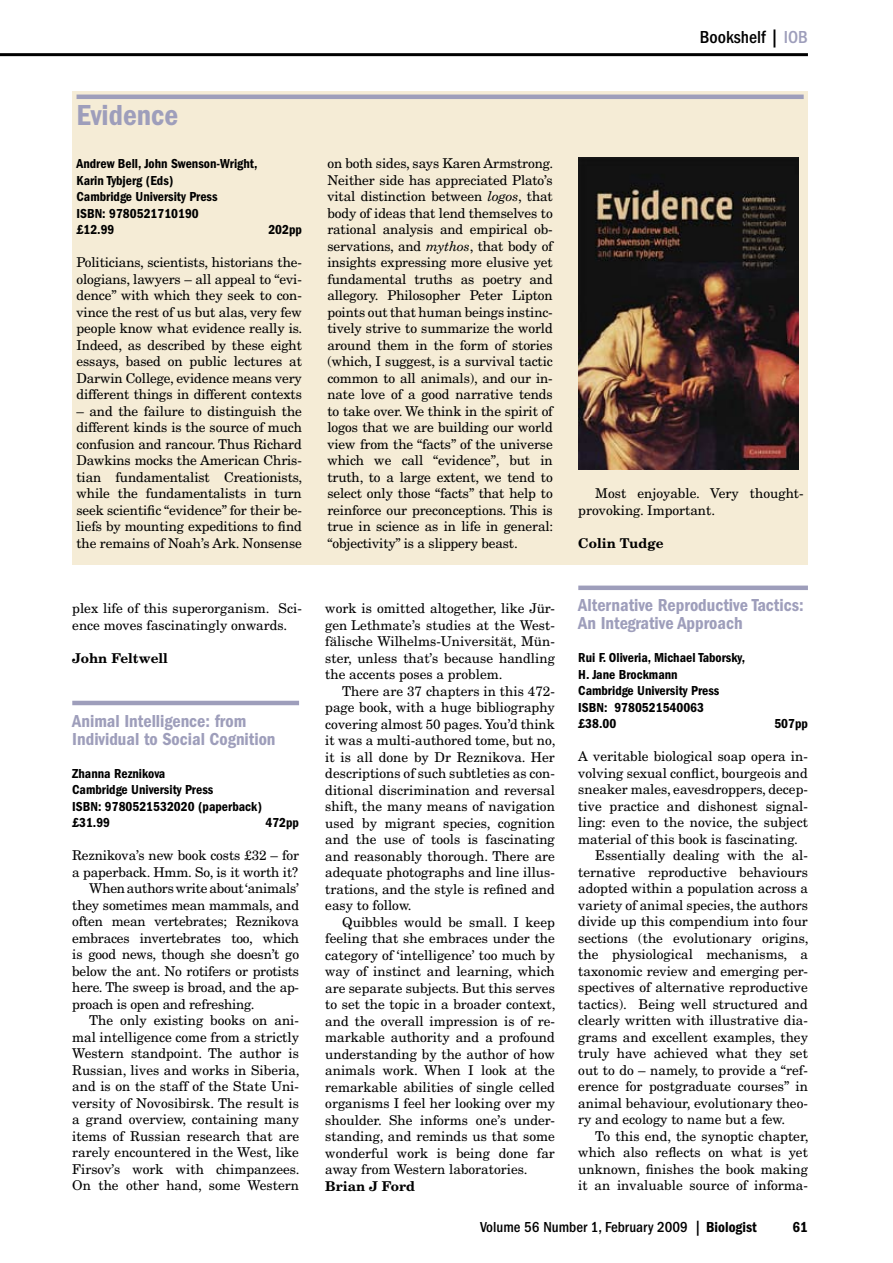
<style>
.page{position:relative;width:893px;height:1263px;background:#fff}
.page>*{position:absolute;margin:0;border:0;box-sizing:border-box;transform-origin:0 0}
.t1{font:600 condensed 30px "Franklin Gothic";color:#9e9ebb}
.t2{font:600 condensed 18px/18px "Franklin Gothic";color:#9e9ebb}
.t3{font:500 condensed 18px "Franklin Gothic";color:#000}
.t4{font:500 condensed 15px "Franklin Gothic";color:#000}
.t5{font:600 condensed 15px "Franklin Gothic";color:#000}
.t6{font:13.5px/16.5px "New Century Schlbk";color:#000;text-align:justify}
.t7{font:600 condensed 13.5px/16.5px "Franklin Gothic";color:#000}
.t8{font:700 13.5px "New Century Schlbk";color:#000}
.s1{color:#9e9ebb}
.s2{font-style:italic}
.s3{font-weight:600}
</style>
<div class="page">
<hr style="left:0;top:53px;width:808px;height:3px;background:#000">
<div style="left:72px;top:91px;width:736px;height:473px;background:#f5ecd6"></div>
<hr style="left:77px;top:95px;width:727px;height:4px;background:#9e9ebb">
<img style="left:578px;top:158px;width:220px;height:312px">
<hr style="left:72px;top:701px;width:227px;height:4px;background:#9e9ebb">
<div style="left:578px;top:585px;width:230px;height:5px;background:#9e9ebb"></div>
<h1 class="t1" style="left:77px;top:97px;width:103px">Evidence</h1>
<p class="t7" style="left:77px;top:155px;width:182px">Andrew Bell, John Swenson-Wright,<br>Karin Tybjerg (Eds)<br>Cambridge University Press<br>ISBN: 9780521710190<br>£12.99</p>
<p class="t7" style="left:268px;top:221px;width:35px">202pp</p>
<p class="t6" style="left:77px;top:254px;width:227px">Politicians, scientists, historians the&shy;ologians, lawyers – all appeal to “evi&shy;dence” with which they seek to con&shy;vince the rest of us but alas, very few people know what evidence really is.<br>Indeed, as described by these eight essays, based on public lectures at Darwin College, evidence means very different things in different contexts</p>
<p class="t6" style="left:77px;top:403px;width:227px">– and the failure to distinguish the different kinds is the source of much confusion and rancour. Thus Richard Dawkins mocks the American Chris&shy;tian fundamentalist Creationists, while the fundamentalists in turn seek scientific “evidence” for their be&shy;liefs by mounting expeditions to find the remains of Noah’s Ark. Nonsense</p>
<p class="t6" style="left:72px;top:600px;width:231px">plex life of this superorganism. Sci&shy;ence moves fascinatingly onwards.</p>
<p class="t8" style="left:72px;top:649px;width:97px">John Feltwell</p>
<h2 class="t2" style="left:72px;top:712px;width:205px">Animal Intelligence: from<br>Individual to Social Cognition</h2>
<p class="t7" style="left:72px;top:765px;width:191px">Zhanna Reznikova<br>Cambridge University Press<br>ISBN: 9780521532020 (paperback) £31.99</p>
<p class="t7" style="left:265px;top:814px;width:35px">472pp</p>
<p class="t6" style="left:72px;top:847px;width:228px">Reznikova’s new book costs £32 – for</p>
<p class="t6" style="left:72px;top:863px;width:227px">a paperback. Hmm. So, is it worth it?</p>
<p class="t6" style="left:89px;top:880px;width:211px">When authors write about ‘animals’</p>
<p class="t6" style="left:72px;top:896px;width:228px">they sometimes mean mammals, and</p>
<p class="t6" style="left:72px;top:913px;width:228px">often mean vertebrates; Reznikova</p>
<p class="t6" style="left:72px;top:929px;width:228px">embraces invertebrates too, which</p>
<p class="t6" style="left:72px;top:946px;width:228px">is good news, though she doesn’t go</p>
<p class="t6" style="left:72px;top:962px;width:228px">below the ant. No rotifers or protists</p>
<p class="t6" style="left:72px;top:979px;width:228px">here. The sweep is broad, and the ap-</p>
<p class="t6" style="left:72px;top:995px;width:184px">proach is open and refreshing.</p>
<p class="t6" style="left:89px;top:1012px;width:211px">The only existing books on ani-</p>
<p class="t6" style="left:72px;top:1028px;width:228px">mal intelligence come from a strictly</p>
<p class="t6" style="left:72px;top:1045px;width:228px">Western standpoint. The author is</p>
<p class="t6" style="left:72px;top:1061px;width:229px">Russian, lives and works in Siberia,</p>
<p class="t6" style="left:72px;top:1078px;width:228px">and is on the staff of the State Uni-</p>
<p class="t6" style="left:72px;top:1094px;width:228px">versity of Novosibirsk. The result is</p>
<p class="t6" style="left:72px;top:1111px;width:228px">a grand overview, containing many</p>
<p class="t6" style="left:72px;top:1127px;width:228px">items of Russian research that are</p>
<p class="t6" style="left:72px;top:1144px;width:228px">rarely encountered in the West, like</p>
<p class="t6" style="left:72px;top:1160px;width:229px">Firsov’s work with chimpanzees.</p>
<p class="t6" style="left:72px;top:1177px;width:228px">On the other hand, some Western</p>
<h2 class="t3" style="left:700px;top:27px;width:110px">Bookshelf | <span class="s1">IOB</span></h2>
<p class="t6" style="left:327px;top:155px;width:227px">on both sides, says Karen Armstrong.<br>Neither side has appreciated Plato’s vital distinction between <span class="s2">logos</span>, that body of ideas that lend themselves to rational analysis and empirical ob&shy;servations, and <span class="s2">mythos</span>, that body of insights expressing more elusive yet fundamental truths as poetry and allegory. Philosopher Peter Lipton points out that human beings instinc&shy;tively strive to summarize the world around them in the form of stories (which, I suggest, is a survival tactic common to all animals), and our in&shy;nate love of a good narrative tends to take over. We think in the spirit of logos that we are building our world view from the “facts” of the universe which we call “evidence”, but in truth, to a large extent, we tend to select only those “facts” that help to reinforce our preconceptions. This is true in science as in life in general: “objectivity” is a slippery beast.</p>
<p class="t6" style="left:325px;top:600px;width:231px">work is omitted altogether, like Jür&shy;gen Lethmate’s studies at the West&shy;fälische Wilhelms-Universität, Mün&shy;ster, unless that’s because handling the accents poses a problem.</p>
<p class="t6" style="left:325px;top:682px;width:232px;text-indent:17px">There are 37 chapters in this 472- page book, with a huge bibliography covering almost 50 pages. You’d think it was a multi-authored tome, but no, it is all done by Dr Reznikova. Her descriptions of such subtleties as con&shy;ditional discrimination and reversal shift, the many means of navigation used by migrant species, cognition and the use of tools is fascinating and reasonably thorough. There are adequate photographs and line illus&shy;trations, and the style is refined and easy to follow.</p>
<p class="t6" style="left:325px;top:913px;width:232px;text-indent:17px">Quibbles would be small. I keep feeling that she embraces under the category of ‘intelligence’ too much by way of instinct and learning, which are separate subjects. But this serves to set the topic in a broader context, and the overall impression is of re&shy;markable authority and a profound understanding by the author of how animals work. When I look at the remarkable abilities of single celled organisms I feel her looking over my shoulder. She informs one’s under&shy;standing, and reminds us that some wonderful work is being done far away from Western laboratories.</p>
<p class="t8" style="left:325px;top:1177px;width:91px">Brian J Ford</p>
<p class="t6" style="left:578px;top:485px;width:227px;text-indent:17px">Most enjoyable. Very thought&shy;provoking. Important.</p>
<p class="t8" style="left:578px;top:534px;width:87px">Colin Tudge</p>
<h2 class="t2" style="left:578px;top:596px;width:227px">Alternative Reproductive Tactics:<br>An Integrative Approach</h2>
<p class="t7" style="left:578px;top:650px;width:168px">Rui F. Oliveria, Michael Taborsky,<br>H. Jane Brockmann<br>Cambridge University Press<br>ISBN: 9780521540063 £38.00</p>
<p class="t7" style="left:774px;top:716px;width:35px">507pp</p>
<p class="t6" style="left:578px;top:748px;width:231px">A veritable biological soap opera in-</p>
<p class="t6" style="left:578px;top:765px;width:231px">volving sexual conflict, bourgeois and</p>
<p class="t6" style="left:578px;top:781px;width:231px">sneaker males, eavesdroppers, decep-</p>
<p class="t6" style="left:578px;top:798px;width:231px">tive practice and dishonest signal-</p>
<p class="t6" style="left:578px;top:814px;width:231px">ling: even to the novice, the subject</p>
<p class="t6" style="left:578px;top:831px;width:221px">material of this book is fascinating.</p>
<p class="t6" style="left:595px;top:847px;width:214px">Essentially dealing with the al-</p>
<p class="t6" style="left:578px;top:864px;width:231px">ternative reproductive behaviours</p>
<p class="t6" style="left:578px;top:880px;width:231px">adopted within a population across a</p>
<p class="t6" style="left:578px;top:897px;width:231px">variety of animal species, the authors</p>
<p class="t6" style="left:578px;top:913px;width:231px">divide up this compendium into four</p>
<p class="t6" style="left:578px;top:930px;width:232px">sections (the evolutionary origins,</p>
<p class="t6" style="left:578px;top:946px;width:231px">the physiological mechanisms, a</p>
<p class="t6" style="left:578px;top:963px;width:231px">taxonomic review and emerging per-</p>
<p class="t6" style="left:578px;top:979px;width:231px">spectives of alternative reproductive</p>
<p class="t6" style="left:578px;top:996px;width:231px">tactics). Being well structured and</p>
<p class="t6" style="left:578px;top:1012px;width:231px">clearly written with illustrative dia-</p>
<p class="t6" style="left:578px;top:1029px;width:231px">grams and excellent examples, they</p>
<p class="t6" style="left:578px;top:1045px;width:231px">truly have achieved what they set</p>
<p class="t6" style="left:578px;top:1062px;width:231px">out to do – namely, to provide a “ref-</p>
<p class="t6" style="left:578px;top:1078px;width:231px">erence for postgraduate courses” in</p>
<p class="t6" style="left:578px;top:1095px;width:231px">animal behaviour, evolutionary theo-</p>
<p class="t6" style="left:578px;top:1111px;width:208px">ry and ecology to name but a few.</p>
<p class="t6" style="left:595px;top:1128px;width:215px">To this end, the synoptic chapter,</p>
<p class="t6" style="left:578px;top:1144px;width:231px">which also reflects on what is yet</p>
<p class="t6" style="left:578px;top:1161px;width:231px">unknown, finishes the book making</p>
<p class="t6" style="left:578px;top:1177px;width:231px">it an invaluable source of informa-</p>
<p class="t4" style="left:480px;top:1218px;width:278px">Volume 56 Number 1, February 2009 | <span class="s3">Biologist</span></p>
<p class="t5" style="left:793px;top:1218px;width:17px">61</p>
</div>
